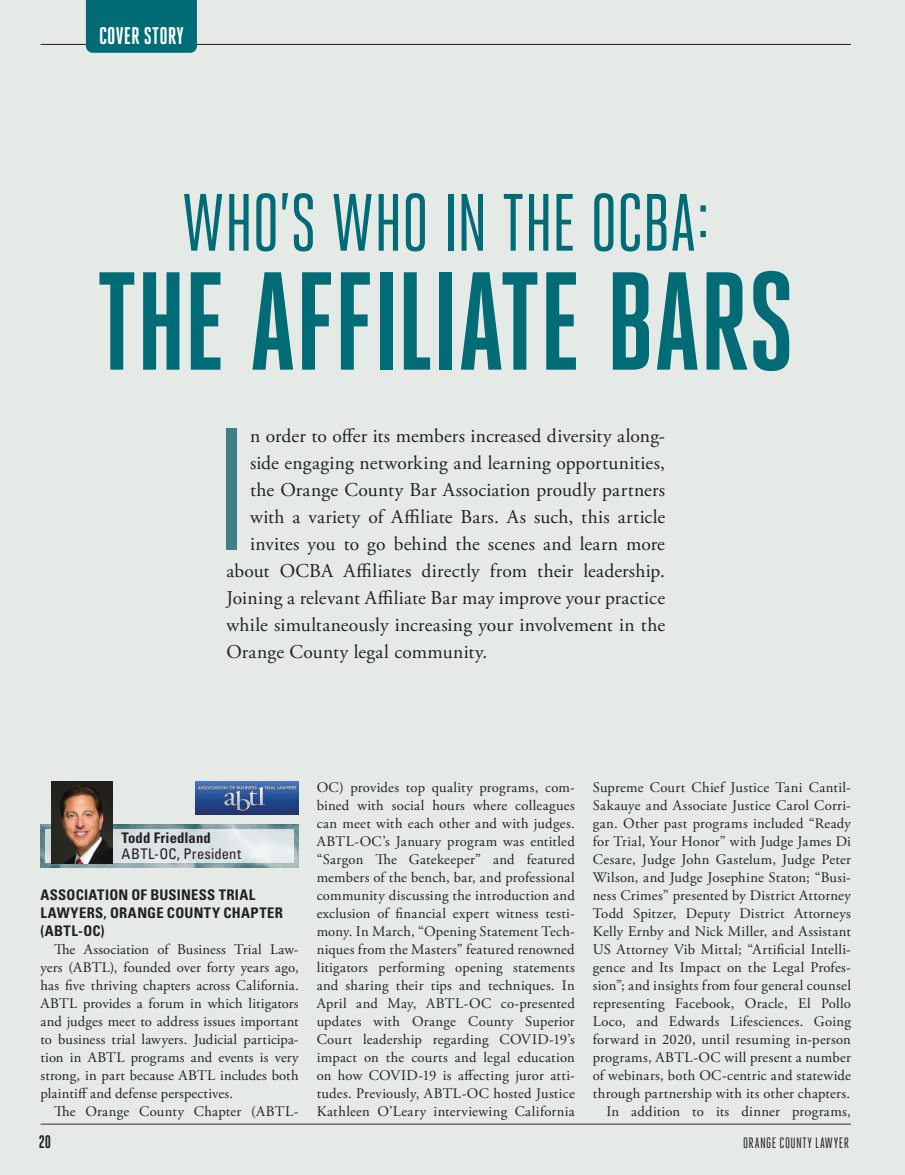
<style>
.page{position:relative;width:905px;height:1175px;background:#fff}
.page>*{position:absolute;margin:0;border:0;box-sizing:border-box;transform-origin:0 0}
.t1{font:173.85px "Heroic Condensed";color:#407e89}
.t2{font:700 139.05px "Heroic Condensed";letter-spacing:-.01em;color:#016b76}
.t3{font:81px "Heroic Condensed";letter-spacing:-.015em;color:#016b76}
.t4{font:700 24px "Heroic Condensed";letter-spacing:.005em;color:#fff}
.t5{font:19.5px "Adobe Garamond Pro";letter-spacing:.01em;color:#231f20}
.t6{font:700 18px "Heroic Condensed";color:#231f20}
.t7{font:15px "Heroic Condensed";letter-spacing:.035em;color:#231f20}
.t8{font:14.7px/18px "Adobe Garamond Pro";letter-spacing:.02em;color:#231f20;text-align:justify}
.t9{font:700 condensed 14.7px/18px "Univers LT Std";letter-spacing:.02em;color:#231f20}
.t10{font:condensed 14.7px "Univers LT Std";letter-spacing:.015em;color:#231f20}
</style>
<div class="page">
<div style="left:0;top:0;width:904px;height:1174px;background:#e6eae7"></div>
<hr style="left:40px;top:44px;width:810px;height:1px;background:#231f20">
<div style="left:86px;top:0;width:111px;height:53px;background:#016b76"></div>
<hr style="left:40px;top:1123px;width:810px;height:1px;background:#231f20">
<img style="left:196px;top:782px;width:102px;height:32px">
<img style="left:40px;top:824px;width:258px;height:43px">
<svg style="left:45px;top:829px;width:249px;height:33px;fill:#dce3e5"></svg>
<img style="left:51px;top:782px;width:62px;height:81px">
<p class="t4" style="left:99px;top:22px;width:86px">COVER STORY</p>
<p class="t3" style="left:181px;top:179px;width:530px">WHO’S WHO IN THE OCBA:</p>
<p class="t2" style="left:97px;top:245px;width:699px">THE AFFILIATE BARS</p>
<p class="t1" style="left:215px;top:396px;width:34px">I</p>
<p class="t5" style="left:250px;top:424px;width:416px">n order to offer its members increased diversity along-</p>
<p class="t5" style="left:250px;top:451px;width:416px">side engaging networking and learning opportunities,</p>
<p class="t5" style="left:250px;top:478px;width:416px">the Orange County Bar Association proudly partners</p>
<p class="t5" style="left:250px;top:505px;width:416px">with a variety of Affiliate Bars. As such, this article</p>
<p class="t5" style="left:250px;top:532px;width:416px">invites you to go behind the scenes and learn more</p>
<p class="t5" style="left:226px;top:559px;width:440px">about OCBA Affiliates directly from their leadership.</p>
<p class="t5" style="left:226px;top:586px;width:440px">Joining a relevant Affiliate Bar may improve your practice</p>
<p class="t5" style="left:226px;top:613px;width:440px">while simultaneously increasing your involvement in the</p>
<p class="t5" style="left:226px;top:640px;width:262px">Orange County legal community.</p>
<p class="t9" style="left:122px;top:829px;width:91px">Todd Friedland</p>
<p class="t10" style="left:122px;top:844px;width:121px">ABTL-OC, President</p>
<p class="t9" style="left:40px;top:886px;width:244px">ASSOCIATION OF BUSINESS TRIAL<br>LAWYERS, ORANGE COUNTY CHAPTER (ABTL-OC)</p>
<p class="t8" style="left:40px;top:941px;width:260px;text-indent:14px">The Association of Business Trial Law&shy;yers (ABTL), founded over forty years ago, has five thriving chapters across California.<br>ABTL provides a forum in which litigators and judges meet to address issues important to business trial lawyers. Judicial participa&shy;tion in ABTL programs and events is very strong, in part because ABTL includes both plaintiff and defense perspectives.</p>
<p class="t8" style="left:54px;top:1103px;width:246px">The Orange County Chapter (ABTL-</p>
<p class="t8" style="left:316px;top:779px;width:260px">OC) provides top quality programs, com&shy;bined with social hours where colleagues can meet with each other and with judges.<br>ABTL-OC’s January program was entitled “Sargon The Gatekeeper” and featured members of the bench, bar, and professional community discussing the introduction and exclusion of financial expert witness testi&shy;mony. In March, “Opening Statement Tech&shy;niques from the Masters” featured renowned litigators performing opening statements and sharing their tips and techniques. In April and May, ABTL-OC co-presented updates with Orange County Superior Court leadership regarding COVID-19’s impact on the courts and legal education on how COVID-19 is affecting juror atti&shy;tudes. Previously, ABTL-OC hosted Justice Kathleen O’Leary interviewing California</p>
<p class="t8" style="left:592px;top:779px;width:260px">Supreme Court Chief Justice Tani Cantil-Sakauye and Associate Justice Carol Corri&shy;gan. Other past programs included “Ready for Trial, Your Honor” with Judge James Di Cesare, Judge John Gastelum, Judge Peter Wilson, and Judge Josephine Staton; “Busi&shy;ness Crimes” presented by District Attorney Todd Spitzer, Deputy District Attorneys Kelly Ernby and Nick Miller, and Assistant US Attorney Vib Mittal; “Artificial Intelli&shy;gence and Its Impact on the Legal Profes&shy;sion”; and insights from four general counsel representing Facebook, Oracle, El Pollo Loco, and Edwards Lifesciences. Going forward in 2020, until resuming in-person programs, ABTL-OC will present a number of webinars, both OC-centric and statewide through partnership with its other chapters.</p>
<p class="t8" style="left:606px;top:1103px;width:246px">In addition to its dinner programs,</p>
<p class="t6" style="left:39px;top:1131px;width:14px">20</p>
<p class="t7" style="left:743px;top:1134px;width:107px">ORANGE COUNTY LAWYER</p>
</div>
